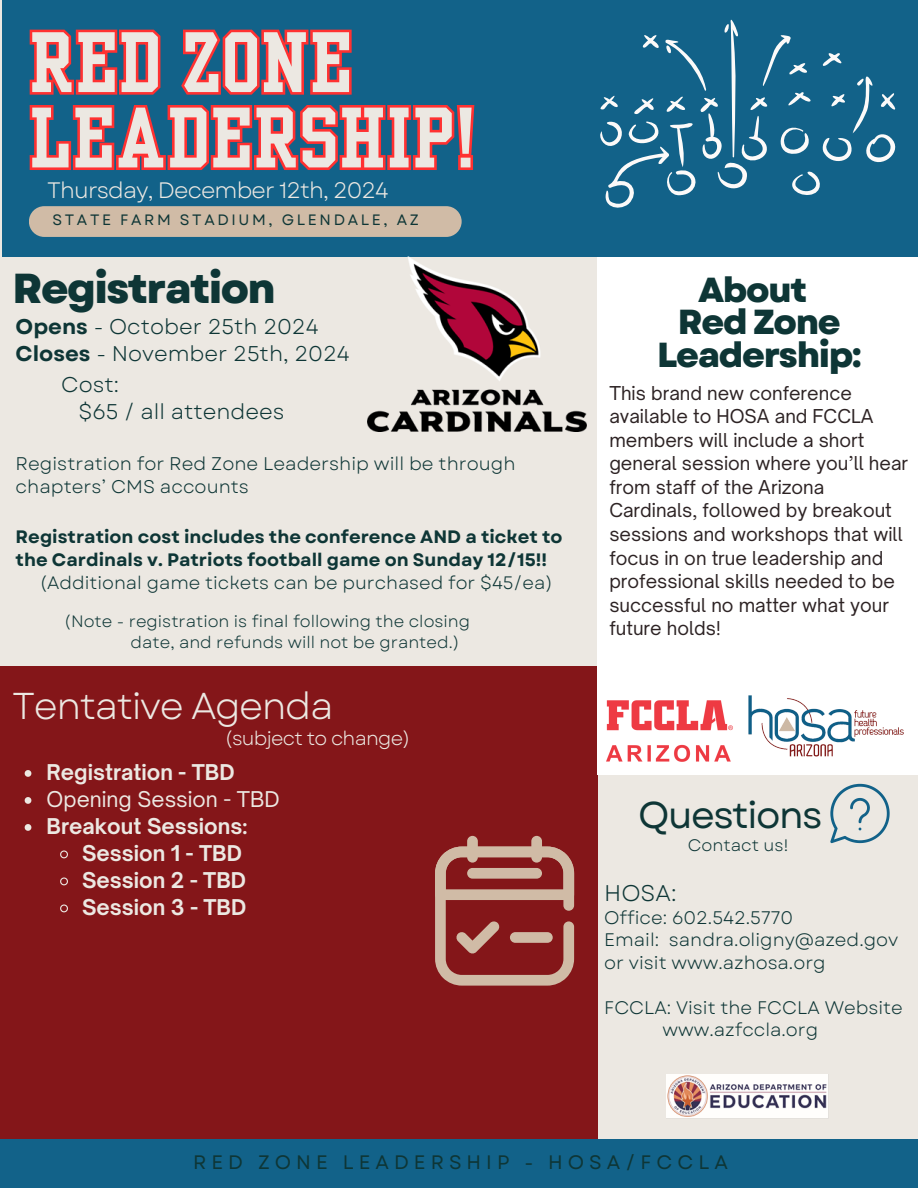
<style>
.page{position:relative;width:918px;height:1188px;background:#ece8e2}
.page>*{position:absolute;margin:0;border:0;box-sizing:border-box;transform-origin:0 0}
.t1{font:68.85px/75.3px "Yearbook Solid";letter-spacing:.04em;color:#ece8e2}
.t2{font:800 41.85px "Garet";letter-spacing:-.04em;color:#0e3636}
.t3{font:37.35px "Garet";letter-spacing:-.04em;color:#ece8e2}
.t4{font:37.35px "Garet";letter-spacing:-.04em;color:#0e3636}
.t5{font:800 34.8px/32.7px "Garet";letter-spacing:-.04em;color:#0e3636;text-align:center}
.t6{font:22.65px "Garet";color:#0e3636}
.t7{font:22.35px "Garet";letter-spacing:-.04em;color:#ece8e2}
.t8{font:21.3px/27px "Garet";color:#0e3636}
.t9{font:700 20.85px "Open Sauce One";color:#ece8e2}
.t10{font:20.85px "Open Sauce One";color:#ece8e2}
.t11{font:19.5px "Garet";letter-spacing:.26em;color:#0e3636}
.t12{font:19.35px "Garet";letter-spacing:-.04em;color:#ece8e2}
.t13{font:18.3px/23.5px "Open Sauce One";color:#2d2324}
.t14{font:18.3px/23.2px "Garet";color:#0e3636}
.t15{font:18.15px "Garet";color:#0e3636}
.t16{font:700 18px/22.8px "Garet";color:#0e3636}
.t17{font:18px "Garet";color:#0e3636}
.t18{font:16.65px "Garet";color:#0e3636}
.t19{font:16.5px "Garet";color:#0e3636}
.t20{font:15px "Garet";letter-spacing:.175em;color:#0e3636}
.s1{font-weight:700}
</style>
<div class="page">
<div style="left:3px;top:0;width:915px;height:257px;background:#126289"></div>
<div style="left:29px;top:206px;width:433px;height:31px;background:#d0bba6;border-radius:15px"></div>
<div style="left:0;top:667px;width:597px;height:521px;background:#841619"></div>
<div style="left:0;top:1139px;width:918px;height:49px;background:#126289"></div>
<div style="left:597px;top:257px;width:321px;height:518px;background:#fff"></div>
<img style="left:748px;top:695px;width:156px;height:62px">
<div style="left:467px;top:836px;width:11px;height:27px;background:#d0bba6;border-radius:5px"></div>
<div style="left:531px;top:836px;width:11px;height:27px;background:#d0bba6;border-radius:5px"></div>
<svg style="left:435px;top:847px;width:139px;height:138px"></svg>
<div style="left:510px;top:932px;width:43px;height:11px;background:#d0bba6;border-radius:5px"></div>
<img style="left:667px;top:1074px;width:161px;height:44px">
<svg style="left:830px;top:784px;width:60px;height:59px"></svg>
<svg style="left:29px;top:29px;width:446px;height:141px"></svg>
<svg style="left:600px;top:19px;width:296px;height:189px"></svg>
<img style="left:606px;top:700px;width:127px;height:62px">
<img style="left:368px;top:257px;width:219px;height:174px">
<svg style="left:25px;top:770px;width:6px;height:7px"></svg>
<svg style="left:25px;top:797px;width:6px;height:7px"></svg>
<svg style="left:25px;top:824px;width:6px;height:7px"></svg>
<svg style="left:60px;top:850px;width:8px;height:9px"></svg>
<svg style="left:60px;top:877px;width:8px;height:9px"></svg>
<svg style="left:60px;top:904px;width:8px;height:9px"></svg>
<p class="t1" style="left:30px;top:24px;width:446px">RED ZONE<br>LEADERSHIP!</p>
<h4 class="t7" style="left:47px;top:174px;width:343px">Thursday, December 12th, 2024</h4>
<h5 class="t20" style="left:52px;top:209px;width:368px">STATE FARM STADIUM, GLENDALE, AZ</h5>
<p class="t2" style="left:12px;top:258px;width:265px">Registration</p>
<p class="t8" style="left:16px;top:313px;width:335px"><span class="s1">Opens</span> - October 25th 2024<br><span class="s1">Closes</span> - November 25th, 2024</p>
<h2 class="t8" style="left:78px;top:371px;width:208px;text-indent:-17px">Cost:<br>$65 / all attendees</h2>
<h5 class="t14" style="left:16px;top:452px;width:501px">Registration for Red Zone Leadership will be through chapters’ CMS accounts</h5>
<h5 class="t16" style="left:16px;top:526px;width:548px">Registration cost includes the conference AND a ticket to the Cardinals v. Patriots football game on Sunday 12/15!!</h5>
<p class="t17" style="left:40px;top:570px;width:515px">(Additional game tickets can be purchased for $45/ea)</p>
<p class="t19" style="left:64px;top:610px;width:407px">(Note - registration is final following the closing</p>
<p class="t19" style="left:131px;top:631px;width:330px">date, and refunds will not be granted.)</p>
<p class="t3" style="left:12px;top:679px;width:323px">Tentative Agenda</p>
<p class="t12" style="left:225px;top:724px;width:187px">(subject to change)</p>
<p class="t9" style="left:47px;top:759px;width:190px">Registration - TBD</p>
<p class="t10" style="left:47px;top:786px;width:235px">Opening Session - TBD</p>
<p class="t9" style="left:47px;top:813px;width:202px">Breakout Sessions:</p>
<p class="t9" style="left:82px;top:840px;width:161px">Session 1 - TBD</p>
<p class="t9" style="left:82px;top:867px;width:166px">Session 2 - TBD</p>
<p class="t9" style="left:82px;top:894px;width:166px">Session 3 - TBD</p>
<p class="t5" style="left:657px;top:273px;width:206px">About<br>Red Zone<br>Leadership:</p>
<h4 class="t13" style="left:609px;top:381px;width:300px">This brand new conference available to HOSA and FCCLA members will include a short general session where you’ll hear from staff of the Arizona<br>Cardinals, followed by breakout sessions and workshops that will focus in on true leadership and professional skills needed to be successful no matter what your future holds!</h4>
<p class="t4" style="left:638px;top:788px;width:186px">Questions</p>
<p class="t18" style="left:688px;top:833px;width:103px">Contact us!</p>
<p class="t6" style="left:604px;top:877px;width:74px">HOSA:</p>
<p class="t15" style="left:604px;top:904px;width:190px">Office: 602.542.5770</p>
<p class="t15" style="left:604px;top:927px;width:296px">Email: sandra.oligny@azed.gov</p>
<p class="t15" style="left:604px;top:949px;width:223px">or visit www.azhosa.org</p>
<p class="t15" style="left:604px;top:994px;width:300px">FCCLA: Visit the FCCLA Website</p>
<p class="t15" style="left:663px;top:1017px;width:157px">www.azfccla.org</p>
<p class="t11" style="left:193px;top:1148px;width:536px">RED ZONE LEADERSHIP - HOSA/FCCLA</p>
</div>
